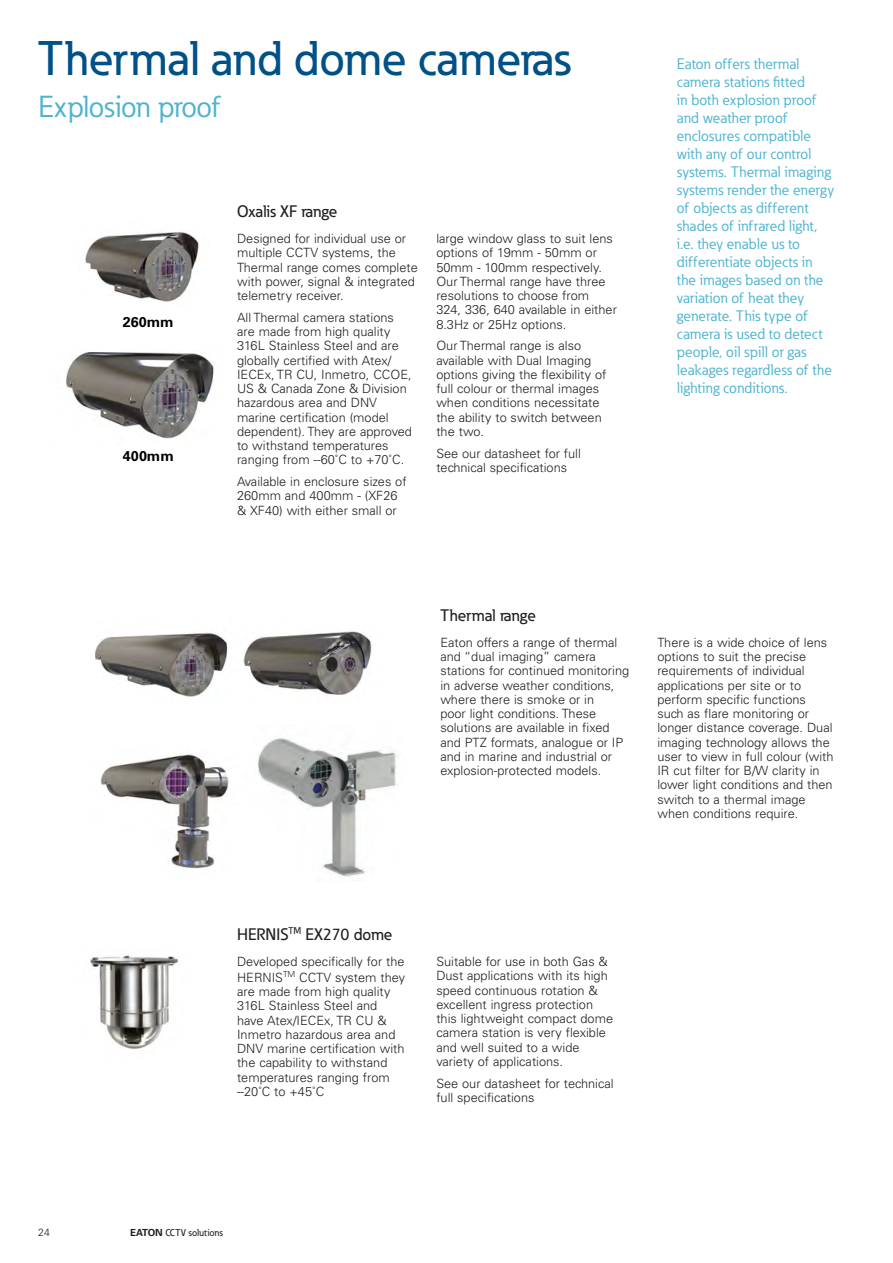
<style>
.page{position:relative;width:893px;height:1263px;background:#fff}
.page>*{position:absolute;margin:0;border:0;box-sizing:border-box;transform-origin:0 0}
._01_Headline___ADJ_S{font:500 48px "Eaton";color:#005187}
._01_Subheadline___AD{font:30px "Eaton";letter-spacing:-.02em;color:#4db3cf}
._01_Overview_-_multi{font:500 16.5px "Eaton";color:#231f20}
.Callout{font:15px/18px "Eaton";letter-spacing:.01em;color:#4db3cf}
._02_Body_Head__9_5_p{font:700 14.25px "Univers LT Std";color:#000}
._02_Body__8_5_pt{font:300 12.75px/14.2px "Univers LT Std";color:#231f20}
._00_Folio_Flush_Left{font:300 10.5px "Univers LT Std";color:#231f20}
._00_Footer_Flush_Lef{font:500 9.75px "Eaton";letter-spacing:.01em;color:#231f20}
.s1{font-family:"Univers LT Std";font-weight:700}
</style>
<div class="page">
<img style="left:100px;top:754px;width:129px;height:115px">
<img style="left:90px;top:955px;width:88px;height:95px">
<img style="left:85px;top:232px;width:114px;height:70px">
<img style="left:66px;top:352px;width:148px;height:87px">
<img style="left:257px;top:738px;width:140px;height:139px">
<img style="left:243px;top:631px;width:129px;height:64px">
<img style="left:95px;top:632px;width:133px;height:65px">
<p class="_01_Headline___ADJ_S" style="left:38px;top:29px;width:534px">Thermal and dome cameras</p>
<p class="_01_Subheadline___AD" style="left:38px;top:88px;width:185px">Explosion proof</p>
<p class="_02_Body_Head__9_5_p" style="left:123px;top:314px;width:52px">260mm</p>
<p class="_02_Body_Head__9_5_p" style="left:123px;top:447px;width:52px">400mm</p>
<p class="_01_Overview_-_multi" style="left:237px;top:201px;width:102px">Oxalis XF range</p>
<p class="_02_Body__8_5_pt" style="left:237px;top:231px;width:182px">Designed for individual use or multiple CCTV systems, the<br>Thermal range comes complete with power, signal &amp; integrated telemetry receiver.</p>
<p class="_02_Body__8_5_pt" style="left:237px;top:310px;width:176px">All Thermal camera stations are made from high quality<br>316L Stainless Steel and are globally certified with Atex/<br>IECEx, TR CU, Inmetro, CCOE,<br>US &amp; Canada Zone &amp; Division hazardous area and DNV marine certification (model dependent). They are approved to withstand temperatures ranging from --60˚C to +70˚C.</p>
<p class="_02_Body__8_5_pt" style="left:237px;top:474px;width:171px">Available in enclosure sizes of<br>260mm and 400mm - (XF26 &amp; XF40) with either small or</p>
<p class="_02_Body__8_5_pt" style="left:436px;top:231px;width:182px">large window glass to suit lens options of 19mm - 50mm or<br>50mm - 100mm respectively.<br>Our Thermal range have three resolutions to choose from<br>324, 336, 640 available in either<br>8.3Hz or 25Hz options.</p>
<p class="_02_Body__8_5_pt" style="left:436px;top:339px;width:172px">Our Thermal range is also available with Dual Imaging options giving the flexibility of full colour or thermal images when conditions necessitate the ability to switch between the two.</p>
<p class="_02_Body__8_5_pt" style="left:436px;top:446px;width:146px">See our datasheet for full technical specifications</p>
<p class="Callout" style="left:677px;top:54px;width:159px">Eaton offers thermal camera stations fitted<br>in both explosion proof and weather proof enclosures compatible with any of our control systems. Thermal imaging systems render the energy of objects as different shades of infrared light, i.e. they enable us to differentiate objects in the images based on the variation of heat they generate. This type of camera is used to detect people, oil spill or gas leakages regardless of the lighting conditions.</p>
<p class="_01_Overview_-_multi" style="left:440px;top:605px;width:97px">Thermal range</p>
<p class="_02_Body__8_5_pt" style="left:440px;top:635px;width:190px">Eaton offers a range of thermal and “dual imaging” camera stations for continued monitoring in adverse weather conditions, where there is smoke or in<br>poor light conditions. These solutions are available in fixed and PTZ formats, analogue or IP and in marine and industrial or explosion-protected models.</p>
<p class="_02_Body__8_5_pt" style="left:657px;top:635px;width:178px">There is a wide choice of lens options to suit the precise requirements of individual applications per site or to perform specific functions such as flare monitoring or longer distance coverage. Dual imaging technology allows the user to view in full colour (with<br>IR cut filter for B/W clarity in lower light conditions and then switch to a thermal image when conditions require.</p>
<p class="_01_Overview_-_multi" style="left:237px;top:924px;width:157px">HERNIS<sup>TM</sup> EX270 dome</p>
<p class="_02_Body__8_5_pt" style="left:237px;top:954px;width:170px;line-height:15.8px">Developed specifically for the<br>HERNIS<sup>TM</sup> CCTV system they</p>
<p class="_02_Body__8_5_pt" style="left:237px;top:984px;width:169px">are made from high quality<br>316L Stainless Steel and have Atex/IECEx, TR CU &amp;<br>Inmetro hazardous area and<br>DNV marine certification with the capability to withstand temperatures ranging from --20˚C to +45˚C</p>
<p class="_02_Body__8_5_pt" style="left:436px;top:954px;width:178px">Suitable for use in both Gas &amp;<br>Dust applications with its high speed continuous rotation &amp; excellent ingress protection this lightweight compact dome camera station is very flexible and well suited to a wide variety of applications.</p>
<p class="_02_Body__8_5_pt" style="left:436px;top:1076px;width:179px">See our datasheet for technical full specifications</p>
<p class="_00_Folio_Flush_Left" style="left:38px;top:1226px;width:13px">24</p>
<p class="_00_Footer_Flush_Lef" style="left:130px;top:1226px;width:94px"><span class="s1">EATON</span> CCTV solutions</p>
</div>
